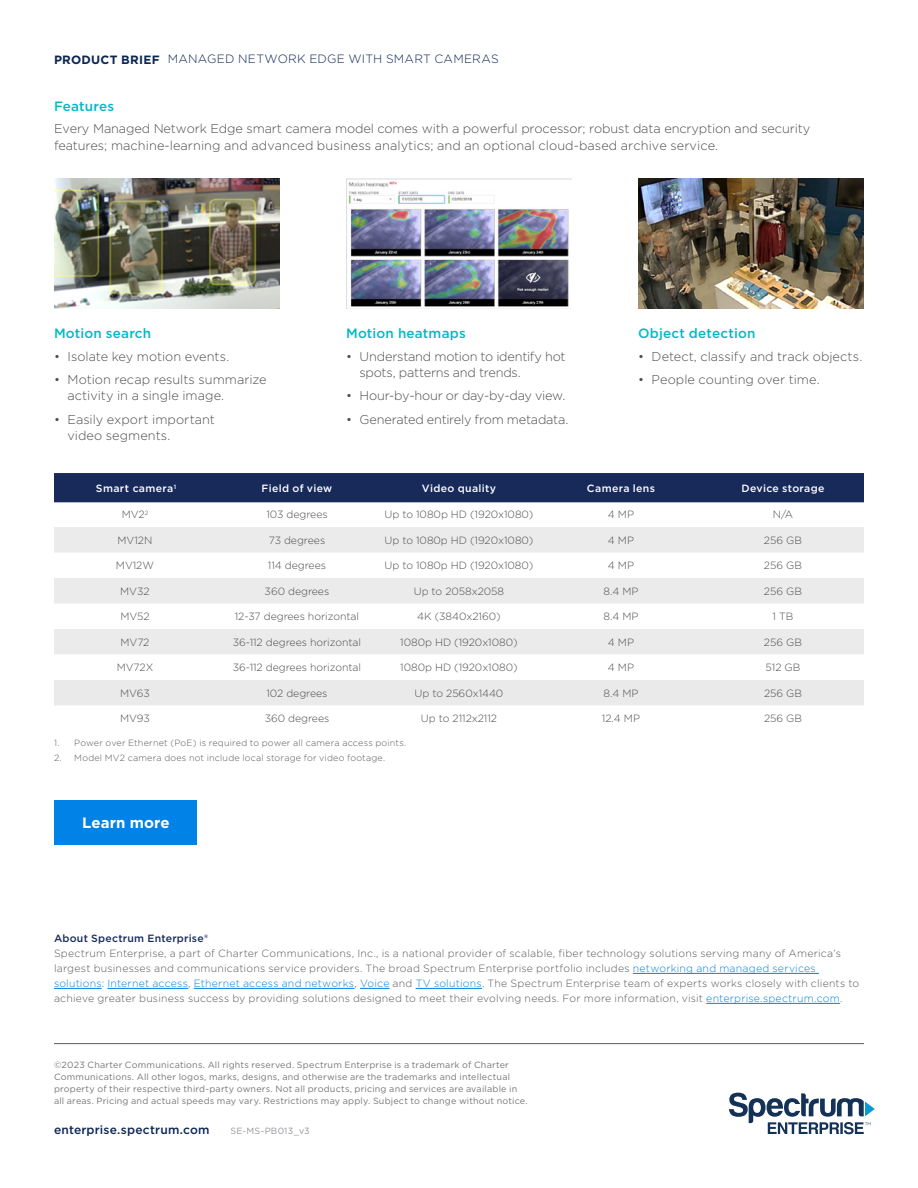
<style>
.page{position:relative;width:918px;height:1188px;background:#fff}
.page>*{position:absolute;margin:0;border:0;box-sizing:border-box;transform-origin:0 0}
.t1{font:700 15px "Gotham";letter-spacing:.005em;color:#fff}
.t2{font:500 13.5px "Gotham";letter-spacing:.01em;color:#00bac6}
.t3{font:300 12.75px/16.5px "Gotham";letter-spacing:-.01em;color:#4d4d4f}
.t4{font:300 12px "Gotham";letter-spacing:.02em;color:#0c2552}
.t5{font:500 12px "Gotham";letter-spacing:.02em;color:#0c2552}
.t6{font:700 12px "Gotham";letter-spacing:.025em;color:#0c2552}
.t7{font:300 10.5px/15px "Gotham";letter-spacing:.02em;color:#5a5a5a}
.t8{font:300 10.5px "Gotham";letter-spacing:-.005em;color:#4d4d4f}
.t9{font:500 10.5px "Gotham";letter-spacing:.035em;color:#fff}
.t10{font:500 10.5px "Gotham";letter-spacing:.025em;color:#172a5a}
.t11{font:9px/12px "Gotham";letter-spacing:.02em;color:#757779}
.t12{font:300 9px "Gotham";letter-spacing:.02em;color:#5a5a5a}
.t13{font:9px "Gotham";letter-spacing:.025em;color:#949699}
.s1{color:#0082e6}
</style>
<div class="page">
<hr style="left:54px;top:1043px;width:810px;height:1px;background:#5a5a5a">
<svg style="left:729px;top:1093px;width:146px;height:41px"></svg>
<hr style="left:633px;top:973px;width:186px;height:1px;background:#0082e6">
<hr style="left:54px;top:988px;width:48px;height:1px;background:#0082e6">
<hr style="left:107px;top:988px;width:81px;height:1px;background:#0082e6">
<hr style="left:194px;top:988px;width:160px;height:1px;background:#0082e6">
<svg style="left:360px;top:988px;width:29px;height:1px"></svg>
<hr style="left:416px;top:988px;width:66px;height:1px;background:#0082e6">
<hr style="left:706px;top:1003px;width:134px;height:1px;background:#0082e6">
<div style="left:55px;top:800px;width:142px;height:45px;background:#0082e6"></div>
<div style="left:54px;top:473px;width:810px;height:29px;background:#172a5a"></div>
<svg style="left:54px;top:527px;width:810px;height:127px;fill:#ebebeb"></svg>
<div style="left:54px;top:680px;width:810px;height:25px;background:#eaeaea"></div>
<img style="left:54px;top:178px;width:226px;height:130px">
<img style="left:346px;top:178px;width:226px;height:130px">
<img style="left:638px;top:178px;width:226px;height:130px">
<p class="t6" style="left:54px;top:51px;width:107px">PRODUCT BRIEF</p>
<p class="t4" style="left:168px;top:52px;width:333px">MANAGED NETWORK EDGE WITH SMART CAMERAS</p>
<p class="t2" style="left:54px;top:98px;width:62px">Features</p>
<p class="t3" style="left:54px;top:120px;width:758px;line-height:17px">Every Managed Network Edge smart camera model comes with a powerful processor; robust data encryption and security features; machine-learning and advanced business analytics; and an optional cloud-based archive service.</p>
<p class="t2" style="left:54px;top:324px;width:99px">Motion search</p>
<p class="t3" style="left:54px;top:348px;width:177px">• Isolate key motion events.</p>
<p class="t3" style="left:68px;top:371px;width:201px;text-indent:-14px">• Motion recap results summarize activity in a single image.</p>
<p class="t3" style="left:68px;top:411px;width:149px;text-indent:-14px">• Easily export important video segments.</p>
<p class="t2" style="left:346px;top:324px;width:121px">Motion heatmaps</p>
<p class="t3" style="left:360px;top:348px;width:208px;text-indent:-14px">• Understand motion to identify hot spots, patterns and trends.</p>
<p class="t3" style="left:346px;top:387px;width:221px">• Hour-by-hour or day-by-day view.</p>
<p class="t3" style="left:346px;top:411px;width:224px">• Generated entirely from metadata.</p>
<p class="t2" style="left:638px;top:324px;width:119px">Object detection</p>
<p class="t3" style="left:638px;top:348px;width:226px">• Detect, classify and track objects.</p>
<p class="t3" style="left:638px;top:371px;width:183px">• People counting over time.</p>
<p class="t9" style="left:96px;top:481px;width:82px">Smart camera<sup>1</sup></p>
<p class="t9" style="left:262px;top:481px;width:72px">Field of view</p>
<p class="t9" style="left:422px;top:481px;width:76px">Video quality</p>
<p class="t9" style="left:587px;top:481px;width:70px">Camera lens</p>
<p class="t9" style="left:742px;top:481px;width:84px">Device storage</p>
<p class="t8" style="left:122px;top:509px;width:28px">MV2<sup>2</sup></p>
<p class="t8" style="left:266px;top:509px;width:63px">103 degrees</p>
<p class="t8" style="left:385px;top:509px;width:150px">Up to 1080p HD (1920x1080)</p>
<p class="t8" style="left:608px;top:509px;width:28px">4 MP</p>
<p class="t8" style="left:773px;top:509px;width:22px">N/A</p>
<p class="t8" style="left:118px;top:534px;width:36px">MV12N</p>
<p class="t8" style="left:269px;top:534px;width:58px">73 degrees</p>
<p class="t8" style="left:385px;top:534px;width:150px">Up to 1080p HD (1920x1080)</p>
<p class="t8" style="left:608px;top:534px;width:28px">4 MP</p>
<p class="t8" style="left:764px;top:534px;width:39px">256 GB</p>
<p class="t8" style="left:116px;top:560px;width:40px">MV12W</p>
<p class="t8" style="left:268px;top:560px;width:60px">114 degrees</p>
<p class="t8" style="left:384px;top:560px;width:150px">Up to 1080p HD (1920x1080)</p>
<p class="t8" style="left:608px;top:560px;width:28px">4 MP</p>
<p class="t8" style="left:764px;top:560px;width:39px">256 GB</p>
<p class="t8" style="left:120px;top:585px;width:31px">MV32</p>
<p class="t8" style="left:265px;top:585px;width:66px">360 degrees</p>
<p class="t8" style="left:414px;top:585px;width:92px">Up to 2058x2058</p>
<p class="t8" style="left:603px;top:585px;width:37px">8.4 MP</p>
<p class="t8" style="left:764px;top:585px;width:39px">256 GB</p>
<p class="t8" style="left:120px;top:611px;width:31px">MV52</p>
<p class="t8" style="left:235px;top:611px;width:126px">12-37 degrees horizontal</p>
<p class="t8" style="left:417px;top:611px;width:85px">4K (3840x2160)</p>
<p class="t8" style="left:603px;top:611px;width:37px">8.4 MP</p>
<p class="t8" style="left:773px;top:611px;width:22px">1 TB</p>
<p class="t8" style="left:120px;top:636px;width:31px">MV72</p>
<p class="t8" style="left:233px;top:636px;width:130px">36-112 degrees horizontal</p>
<p class="t8" style="left:400px;top:636px;width:119px">1080p HD (1920x1080)</p>
<p class="t8" style="left:608px;top:636px;width:28px">4 MP</p>
<p class="t8" style="left:764px;top:636px;width:39px">256 GB</p>
<p class="t8" style="left:117px;top:662px;width:38px">MV72X</p>
<p class="t8" style="left:233px;top:662px;width:130px">36-112 degrees horizontal</p>
<p class="t8" style="left:400px;top:662px;width:119px">1080p HD (1920x1080)</p>
<p class="t8" style="left:608px;top:662px;width:28px">4 MP</p>
<p class="t8" style="left:766px;top:662px;width:36px">512 GB</p>
<p class="t8" style="left:120px;top:687px;width:31px">MV63</p>
<p class="t8" style="left:266px;top:687px;width:63px">102 degrees</p>
<p class="t8" style="left:415px;top:687px;width:90px">Up to 2560x1440</p>
<p class="t8" style="left:604px;top:687px;width:37px">8.4 MP</p>
<p class="t8" style="left:764px;top:687px;width:39px">256 GB</p>
<p class="t8" style="left:120px;top:713px;width:31px">MV93</p>
<p class="t8" style="left:265px;top:713px;width:66px">360 degrees</p>
<p class="t8" style="left:421px;top:713px;width:78px">Up to 2112x2112</p>
<p class="t8" style="left:602px;top:713px;width:40px">12.4 MP</p>
<p class="t8" style="left:764px;top:713px;width:39px">256 GB</p>
<p class="t12" style="left:54px;top:738px;width:354px">1. Power over Ethernet (PoE) is required to power all camera access points.</p>
<p class="t12" style="left:54px;top:753px;width:333px">2. Model MV2 camera does not include local storage for video footage.</p>
<h1 class="t1" style="left:82px;top:813px;width:89px">Learn more</h1>
<p class="t10" style="left:54px;top:931px;width:156px">About Spectrum Enterprise®</p>
<p class="t7" style="left:54px;top:946px;width:807px">Spectrum Enterprise, a part of Charter Communications, Inc., is a national provider of scalable, fiber technology solutions serving many of America’s largest businesses and communications service providers. The broad Spectrum Enterprise portfolio includes <span class="s1">networking and managed services solutions</span>: <span class="s1">Internet access</span>, <span class="s1">Ethernet access and networks</span>, <span class="s1">Voice</span> and <span class="s1">TV solutions</span>. The Spectrum Enterprise team of experts works closely with clients to achieve greater business success by providing solutions designed to meet their evolving needs. For more information, visit <span class="s1">enterprise.spectrum.com</span>.</p>
<p class="t11" style="left:54px;top:1058px;width:475px">©2023 Charter Communications. All rights reserved. Spectrum Enterprise is a trademark of Charter Communications. All other logos, marks, designs, and otherwise are the trademarks and intellectual property of their respective third-party owners. Not all products, pricing and services are available in all areas. Pricing and actual speeds may vary. Restrictions may apply. Subject to change without notice.</p>
<p class="t5" style="left:54px;top:1122px;width:157px">enterprise.spectrum.com</p>
<p class="t13" style="left:230px;top:1125px;width:81px">SE-MS-PB013_v3</p>
</div>
